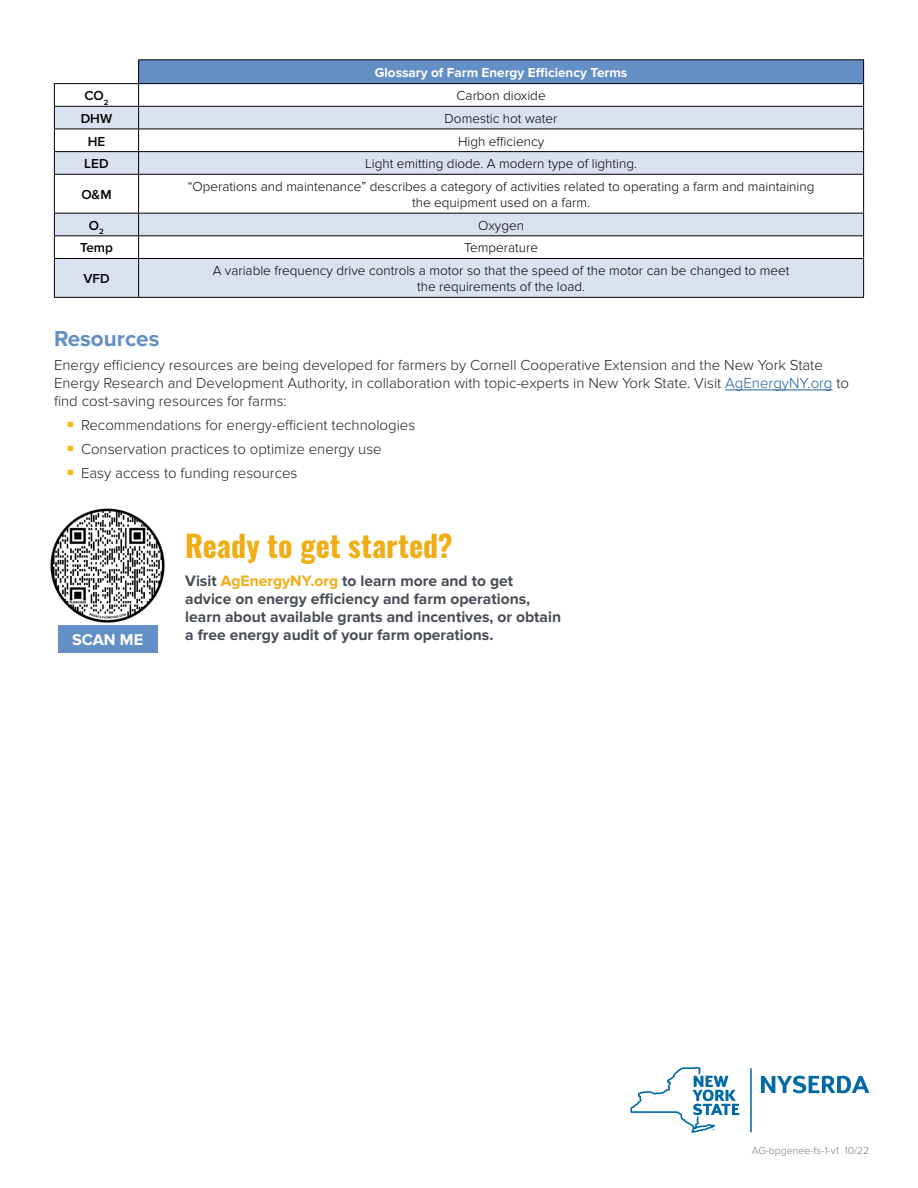
<style>
.page{position:relative;width:918px;height:1188px;background:#fff}
.page>*{position:absolute;margin:0;border:0;box-sizing:border-box;transform-origin:0 0}
.CTA{font:700 30px "Oswald";letter-spacing:.005em;color:#f1ad14}
.Table_Notes{font:700 22.5px "Proxima Nova";color:#638fc6}
.t1{font:700 16.2px "Proxima Nova";color:#fff}
.CTA-2{font:700 15.6px/18px "Proxima Nova";color:#474c55}
.Body{font:300 15px/18px "Proxima Nova";color:#222121}
.Body-2{font:300 13.5px/16.2px "Proxima Nova";color:#000;text-align:center}
.Body-3{font:700 13.5px "Proxima Nova";color:#fff}
.Body-4{font:600 13.5px "Proxima Nova";color:#000}
.Pub_Code{font:300 10.5px "Proxima Nova";color:#797d82}
.s1{color:#215e9e}
.s2{color:#f1ad14}
</style>
<div class="page">
<div style="left:58px;top:625px;width:100px;height:28px;background:#638fc6"></div>
<img style="left:50px;top:508px;width:115px;height:115px">
<svg style="left:630px;top:1067px;width:109px;height:66px"></svg>
<svg style="left:761px;top:1076px;width:108px;height:17px"></svg>
<hr style="left:750px;top:1068px;width:2px;height:64px;background:#0069a7">
<hr style="left:725px;top:390px;width:108px;height:1px;background:#215e9e">
<div style="left:139px;top:60px;width:725px;height:24px;background:#638fc6"></div>
<svg style="left:55px;top:84px;width:808px;height:22px"></svg>
<svg style="left:55px;top:107px;width:808px;height:190px;fill:#dae1f1"></svg>
<hr style="left:138px;top:59px;width:726px;height:1px;background:#000">
<hr style="left:54px;top:83px;width:85px;height:1px;background:#000">
<hr style="left:139px;top:83px;width:725px;height:1px;background:#000">
<hr style="left:54px;top:106px;width:85px;height:1px;background:#000">
<hr style="left:139px;top:106px;width:725px;height:1px;background:#000">
<hr style="left:54px;top:129px;width:85px;height:1px;background:#000">
<hr style="left:139px;top:129px;width:725px;height:1px;background:#000">
<hr style="left:54px;top:151px;width:85px;height:1px;background:#000">
<svg style="left:54px;top:84px;width:1px;height:90px"></svg>
<hr style="left:139px;top:151px;width:725px;height:1px;background:#000">
<svg style="left:138px;top:60px;width:1px;height:114px"></svg>
<svg style="left:863px;top:60px;width:1px;height:114px"></svg>
<hr style="left:54px;top:174px;width:85px;height:1px;background:#000">
<hr style="left:54px;top:175px;width:1px;height:38px;background:#000">
<hr style="left:139px;top:174px;width:725px;height:1px;background:#000">
<hr style="left:138px;top:175px;width:1px;height:38px;background:#000">
<hr style="left:863px;top:175px;width:1px;height:38px;background:#000">
<hr style="left:54px;top:213px;width:85px;height:1px;background:#000">
<hr style="left:139px;top:213px;width:725px;height:1px;background:#000">
<hr style="left:54px;top:235px;width:85px;height:1px;background:#000">
<svg style="left:54px;top:214px;width:1px;height:44px"></svg>
<hr style="left:139px;top:235px;width:725px;height:1px;background:#000">
<svg style="left:138px;top:214px;width:1px;height:44px"></svg>
<svg style="left:863px;top:214px;width:1px;height:44px"></svg>
<hr style="left:54px;top:258px;width:85px;height:1px;background:#000">
<hr style="left:54px;top:259px;width:1px;height:38px;background:#000">
<hr style="left:139px;top:258px;width:725px;height:1px;background:#000">
<hr style="left:138px;top:259px;width:1px;height:38px;background:#000">
<hr style="left:863px;top:259px;width:1px;height:38px;background:#000">
<hr style="left:54px;top:297px;width:85px;height:1px;background:#000">
<hr style="left:139px;top:297px;width:725px;height:1px;background:#000">
<p class="Body-3" style="left:375px;top:65px;width:254px">Glossary of Farm Energy Efficiency Terms</p>
<p class="Body-4" style="left:84px;top:88px;width:26px">CO<sub>2</sub></p>
<p class="Body-2" style="left:457px;top:88px;width:91px">Carbon dioxide</p>
<p class="Body-4" style="left:81px;top:111px;width:33px">DHW</p>
<p class="Body-2" style="left:445px;top:111px;width:114px">Domestic hot water</p>
<p class="Body-4" style="left:88px;top:133px;width:19px">HE</p>
<p class="Body-2" style="left:458px;top:133px;width:88px">High efficiency</p>
<p class="Body-4" style="left:84px;top:156px;width:26px">LED</p>
<p class="Body-2" style="left:365px;top:156px;width:273px">Light emitting diode. A modern type of lighting.</p>
<p class="Body-4" style="left:81px;top:187px;width:32px">O&amp;M</p>
<p class="Body-2" style="left:188px;top:179px;width:628px">“Operations and maintenance” describes a category of activities related to operating a farm and maintaining the equipment used on a farm.</p>
<p class="Body-4" style="left:89px;top:218px;width:17px">O<sub>2</sub></p>
<p class="Body-2" style="left:478px;top:217px;width:47px">Oxygen</p>
<p class="Body-4" style="left:80px;top:240px;width:34px">Temp</p>
<p class="Body-2" style="left:464px;top:240px;width:75px">Temperature</p>
<p class="Body-4" style="left:83px;top:271px;width:28px">VFD</p>
<p class="Body-2" style="left:213px;top:263px;width:578px">A variable frequency drive controls a motor so that the speed of the motor can be changed to meet the requirements of the load.</p>
<p class="Table_Notes" style="left:54px;top:325px;width:107px">Resources</p>
<p class="Body" style="left:54px;top:356px;width:797px">Energy efficiency resources are being developed for farmers by Cornell Cooperative Extension and the New York State<br>Energy Research and Development Authority, in collaboration with topic-experts in New York State. Visit <span class="s1">AgEnergyNY.org</span> to find cost-saving resources for farms:</p>
<p class="Body" style="left:68px;top:416px;width:349px"><sup>■</sup> Recommendations for energy-efficient technologies</p>
<p class="Body" style="left:68px;top:440px;width:316px"><sup>■</sup> Conservation practices to optimize energy use</p>
<p class="Body" style="left:68px;top:464px;width:231px"><sup>■</sup> Easy access to funding resources</p>
<p class="t1" style="left:72px;top:631px;width:73px">SCAN ME</p>
<p class="CTA" style="left:185px;top:530px;width:269px">Ready to get started?</p>
<p class="CTA-2" style="left:185px;top:572px;width:377px">Visit <span class="s2">AgEnergyNY.org</span> to learn more and to get advice on energy efficiency and farm operations, learn about available grants and incentives, or obtain a free energy audit of your farm operations.</p>
<p class="Pub_Code" style="left:752px;top:1145px;width:119px">AG-bpgenee-fs-1-v1 10/22</p>
</div>
